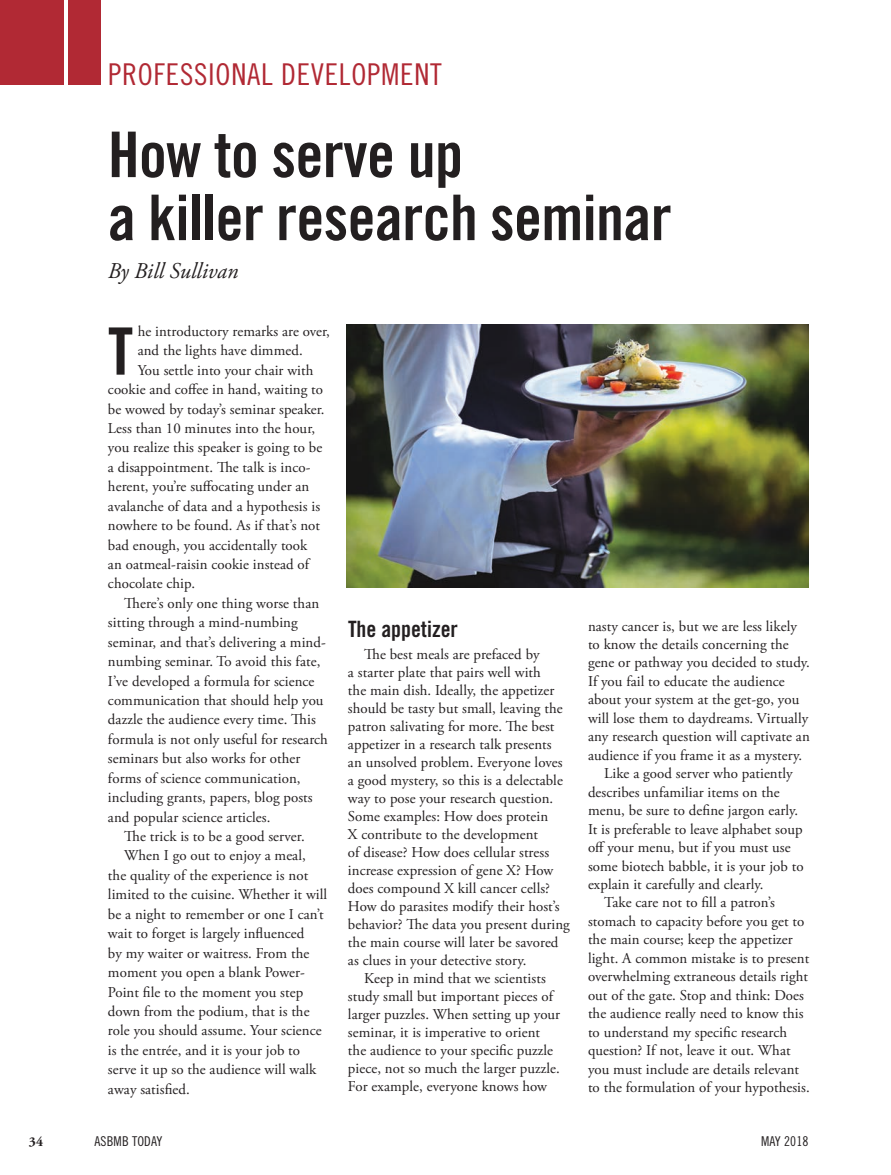
<style>
.page{position:relative;width:891px;height:1175px;background:#fff}
.page>*{position:absolute;margin:0;border:0;box-sizing:border-box;transform-origin:0 0}
.AT_sansFEAT_text2{font:65.4px "Trade Gothic Bold Cond Twenty";color:#231f20}
.Pullquote_Serif_18_2{font:63px/63px "Trade Gothic Bold Cond Twenty";letter-spacing:-.01em;color:#231f20}
.AT_SansText1_Drop{font:30px "Trade Gothic Cond Eighteen";letter-spacing:.025em;color:#b12934}
.AT_SansText1_Drop-2{font:italic 22.5px "Adobe Garamond Pro";color:#231f20}
.AT_SansText1_Drop-3{font:22.5px "Trade Gothic Bold Cond Twenty";color:#231f20}
.AT_sansFEAT_text2-2{font:15px/18px "Adobe Garamond Pro";letter-spacing:.005em;color:#231f20}
.t1{font:13.5px "Trade Gothic Cond Eighteen";letter-spacing:.01em;color:#231f20}
.t2{font:700 13.5px "Adobe Garamond Pro";color:#231f20}
</style>
<div class="page">
<div style="left:0;top:0;width:64px;height:85px;background:#b12934"></div>
<div style="left:68px;top:0;width:32px;height:85px;background:#b12934"></div>
<img style="left:346px;top:325px;width:463px;height:262px">
<p class="AT_SansText1_Drop" style="left:108px;top:56px;width:335px">PROFESSIONAL DEVELOPMENT</p>
<p class="Pullquote_Serif_18_2" style="left:108px;top:123px;width:565px">How to serve up<br>a killer research seminar</p>
<p class="AT_SansText1_Drop-2" style="left:108px;top:257px;width:132px">By Bill Sullivan</p>
<p class="AT_sansFEAT_text2" style="left:108px;top:311px;width:27px">T</p>
<p class="AT_sansFEAT_text2-2" style="left:138px;top:322px;width:194px">he introductory remarks are over,</p>
<p class="AT_sansFEAT_text2-2" style="left:138px;top:342px;width:167px">and the lights have dimmed.</p>
<p class="AT_sansFEAT_text2-2" style="left:138px;top:361px;width:177px">You settle into your chair with</p>
<p class="AT_sansFEAT_text2-2" style="left:108px;top:381px;width:217px">cookie and coffee in hand, waiting to</p>
<p class="AT_sansFEAT_text2-2" style="left:108px;top:400px;width:218px">be wowed by today’s seminar speaker.</p>
<p class="AT_sansFEAT_text2-2" style="left:108px;top:420px;width:209px">Less than 10 minutes into the hour,</p>
<p class="AT_sansFEAT_text2-2" style="left:108px;top:439px;width:216px">you realize this speaker is going to be</p>
<p class="AT_sansFEAT_text2-2" style="left:108px;top:458px;width:204px">a disappointment. The talk is inco-</p>
<p class="AT_sansFEAT_text2-2" style="left:108px;top:478px;width:203px">herent, you’re suffocating under an</p>
<p class="AT_sansFEAT_text2-2" style="left:108px;top:497px;width:214px">avalanche of data and a hypothesis is</p>
<p class="AT_sansFEAT_text2-2" style="left:108px;top:517px;width:214px">nowhere to be found. As if that’s not</p>
<p class="AT_sansFEAT_text2-2" style="left:108px;top:536px;width:201px">bad enough, you accidentally took</p>
<p class="AT_sansFEAT_text2-2" style="left:108px;top:556px;width:203px">an oatmeal-raisin cookie instead of</p>
<p class="AT_sansFEAT_text2-2" style="left:108px;top:575px;width:89px">chocolate chip.</p>
<p class="AT_sansFEAT_text2-2" style="left:108px;top:594px;width:221px;line-height:19.5px;text-indent:16px">There’s only one thing worse than sitting through a mind-numbing seminar, and that’s delivering a mind&shy;numbing seminar. To avoid this fate, I’ve developed a formula for science communication that should help you dazzle the audience every time. This formula is not only useful for research seminars but also works for other forms of science communication, including grants, papers, blog posts and popular science articles.</p>
<p class="AT_sansFEAT_text2-2" style="left:124px;top:827px;width:182px">The trick is to be a good server.</p>
<p class="AT_sansFEAT_text2-2" style="left:108px;top:846px;width:221px;line-height:19.4px;text-indent:16px">When I go out to enjoy a meal, the quality of the experience is not limited to the cuisine. Whether it will be a night to remember or one I can’t wait to forget is largely influenced<br>by my waiter or waitress. From the moment you open a blank Power-<br>Point file to the moment you step down from the podium, that is the role you should assume. Your science is the entrée, and it is your job to serve it up so the audience will walk away satisfied.</p>
<p class="AT_SansText1_Drop-3" style="left:348px;top:615px;width:112px">The appetizer</p>
<p class="AT_sansFEAT_text2-2" style="left:348px;top:646px;width:223px;text-indent:16px">The best meals are prefaced by<br>a starter plate that pairs well with<br>the main dish. Ideally, the appetizer should be tasty but small, leaving the patron salivating for more. The best appetizer in a research talk presents<br>an unsolved problem. Everyone loves a good mystery, so this is a delectable way to pose your research question.<br>Some examples: How does protein<br>X contribute to the development<br>of disease? How does cellular stress increase expression of gene X? How does compound X kill cancer cells?<br>How do parasites modify their host’s behavior? The data you present during the main course will later be savored as clues in your detective story.</p>
<p class="AT_sansFEAT_text2-2" style="left:348px;top:970px;width:214px;text-indent:16px">Keep in mind that we scientists study small but important pieces of larger puzzles. When setting up your seminar, it is imperative to orient the audience to your specific puzzle piece, not so much the larger puzzle.<br>For example, everyone knows how</p>
<p class="AT_sansFEAT_text2-2" style="left:588px;top:617px;width:223px;line-height:18.5px">nasty cancer is, but we are less likely to know the details concerning the gene or pathway you decided to study.<br>If you fail to educate the audience about your system at the get-go, you will lose them to daydreams. Virtually any research question will captivate an audience if you frame it as a mystery.</p>
<p class="AT_sansFEAT_text2-2" style="left:588px;top:764px;width:217px;line-height:18.5px;text-indent:16px">Like a good server who patiently describes unfamiliar items on the menu, be sure to define jargon early.<br>It is preferable to leave alphabet soup off your menu, but if you must use some biotech babble, it is your job to explain it carefully and clearly.</p>
<p class="AT_sansFEAT_text2-2" style="left:588px;top:894px;width:223px;line-height:18.5px;text-indent:16px">Take care not to fill a patron’s stomach to capacity before you get to the main course; keep the appetizer light. A common mistake is to present overwhelming extraneous details right out of the gate. Stop and think: Does the audience really need to know this to understand my specific research question? If not, leave it out. What you must include are details relevant to the formulation of your hypothesis.</p>
<p class="t2" style="left:29px;top:1133px;width:16px">34</p>
<p class="t1" style="left:94px;top:1133px;width:70px">ASBMB TODAY</p>
<p class="t1" style="left:761px;top:1133px;width:49px">MAY 2018</p>
</div>
